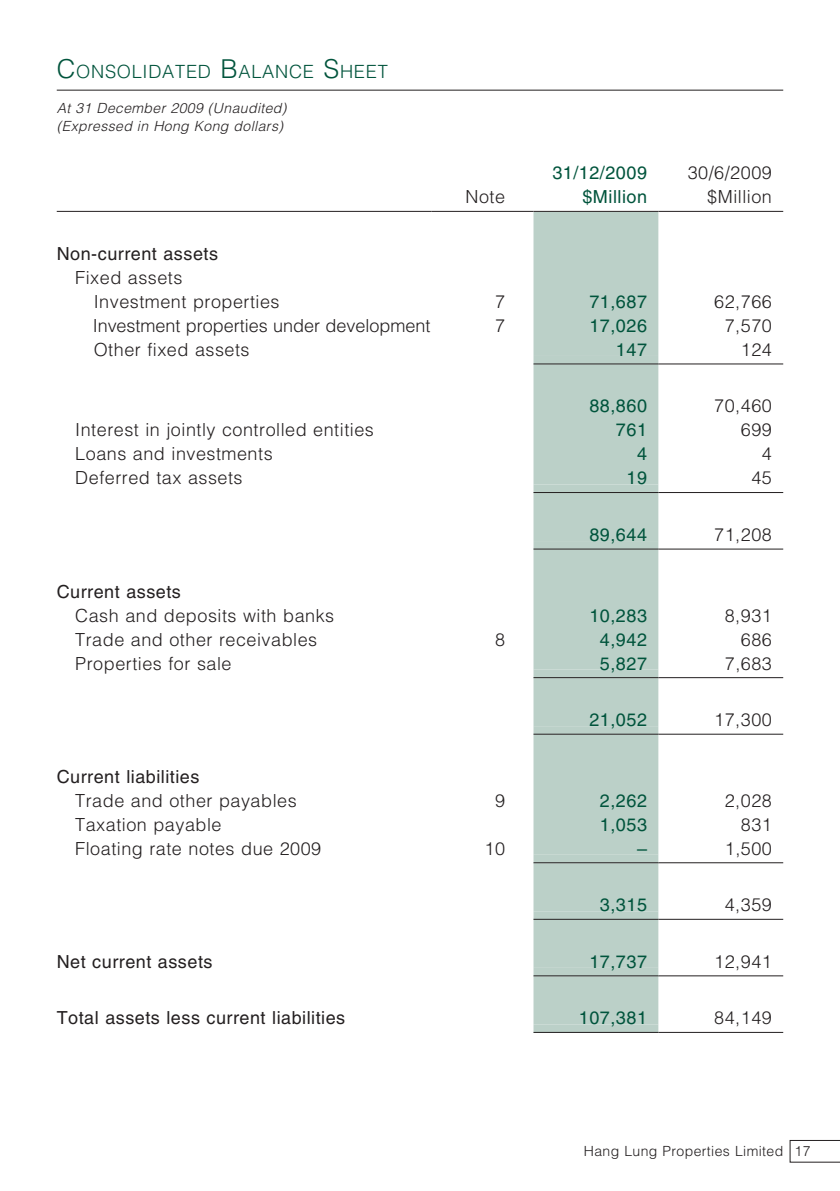
<style>
.page{position:relative;width:840px;height:1191px;background:#fff}
.page>*{position:absolute;margin:0;border:0;box-sizing:border-box;transform-origin:0 0}
.t1{font:300 18.2px "Helvetica LT Std";letter-spacing:.04em;color:#00543c}
.t2{font:300 18px/24px "Helvetica LT Std";letter-spacing:.03em;color:#231f20}
.t3{font:18px "Helvetica LT Std";letter-spacing:.03em;color:#00543c}
.t4{font:18px "Helvetica LT Std";letter-spacing:.03em;color:#231f20}
.t5{font:300 18px "Helvetica LT Std";color:#231f20}
.t6{font:italic 300 14px/18px "Helvetica LT Std";letter-spacing:.03em;color:#231f20}
.t7{font:300 14px "Helvetica LT Std";letter-spacing:.03em;color:#231f20}
.s1{font-size:26px}
</style>
<div class="page">
<svg style="left:789px;top:1140px;width:50px;height:22px"></svg>
<hr style="left:57px;top:90px;width:725px;height:1px;background:#231f20">
<div style="left:533px;top:212px;width:125px;height:144px;background:#bbd0c8"></div>
<div style="left:533px;top:356px;width:125px;height:676px;background:#bbd0c8"></div>
<hr style="left:57px;top:211px;width:374px;height:1px;background:#231f20">
<hr style="left:431px;top:211px;width:102px;height:1px;background:#231f20">
<hr style="left:533px;top:211px;width:125px;height:1px;background:#231f20">
<hr style="left:658px;top:211px;width:124px;height:1px;background:#231f20">
<hr style="left:533px;top:363px;width:125px;height:1px;background:#231f20">
<hr style="left:658px;top:363px;width:124px;height:1px;background:#231f20">
<hr style="left:533px;top:492px;width:125px;height:1px;background:#231f20">
<hr style="left:658px;top:492px;width:124px;height:1px;background:#231f20">
<hr style="left:533px;top:548px;width:125px;height:1px;background:#231f20">
<hr style="left:658px;top:548px;width:124px;height:1px;background:#231f20">
<hr style="left:533px;top:677px;width:125px;height:1px;background:#231f20">
<hr style="left:658px;top:677px;width:124px;height:1px;background:#231f20">
<hr style="left:533px;top:733px;width:125px;height:1px;background:#231f20">
<hr style="left:658px;top:733px;width:124px;height:1px;background:#231f20">
<hr style="left:533px;top:862px;width:125px;height:1px;background:#231f20">
<hr style="left:658px;top:862px;width:124px;height:1px;background:#231f20">
<hr style="left:533px;top:918px;width:125px;height:1px;background:#231f20">
<hr style="left:658px;top:918px;width:124px;height:1px;background:#231f20">
<hr style="left:533px;top:975px;width:125px;height:1px;background:#231f20">
<hr style="left:658px;top:975px;width:124px;height:1px;background:#231f20">
<hr style="left:533px;top:1032px;width:125px;height:1px;background:#231f20">
<hr style="left:658px;top:1032px;width:124px;height:1px;background:#231f20">
<p class="t1" style="left:57px;top:60px;width:332px"><span class="s1">C</span>ONSOLIDATED <span class="s1">B</span>ALANCE <span class="s1">S</span>HEET</p>
<p class="t6" style="left:57px;top:99px;width:231px">At 31 December 2009 (Unaudited) (Expressed in Hong Kong dollars)</p>
<p class="t4" style="left:57px;top:243px;width:163px">Non-current assets</p>
<p class="t2" style="left:94px;top:265px;width:187px;text-indent:-19px">Fixed assets<br>Investment properties</p>
<p class="t3" style="left:552px;top:163px;width:96px">31/12/2009</p>
<p class="t2" style="left:687px;top:161px;width:86px">30/6/2009</p>
<p class="t2" style="left:465px;top:185px;width:41px">Note</p>
<p class="t3" style="left:582px;top:187px;width:66px">$Million</p>
<p class="t2" style="left:707px;top:185px;width:66px">$Million</p>
<p class="t2" style="left:495px;top:289px;width:12px">7</p>
<p class="t3" style="left:589px;top:291px;width:59px">71,687</p>
<p class="t2" style="left:713px;top:289px;width:59px">62,766</p>
<p class="t5" style="left:93px;top:314px;width:339px">Investment properties under development</p>
<p class="t2" style="left:495px;top:313px;width:12px">7</p>
<p class="t3" style="left:589px;top:315px;width:59px">17,026</p>
<p class="t2" style="left:724px;top:313px;width:49px">7,570</p>
<p class="t2" style="left:94px;top:337px;width:157px">Other fixed assets</p>
<p class="t3" style="left:615px;top:339px;width:33px">147</p>
<p class="t2" style="left:740px;top:337px;width:33px">124</p>
<p class="t3" style="left:589px;top:396px;width:59px">88,860</p>
<p class="t2" style="left:713px;top:394px;width:59px">70,460</p>
<p class="t2" style="left:75px;top:418px;width:300px">Interest in jointly controlled entities</p>
<p class="t3" style="left:615px;top:420px;width:33px">761</p>
<p class="t2" style="left:740px;top:418px;width:33px">699</p>
<p class="t2" style="left:75px;top:442px;width:199px">Loans and investments</p>
<p class="t3" style="left:636px;top:444px;width:12px">4</p>
<p class="t2" style="left:761px;top:442px;width:12px">4</p>
<p class="t2" style="left:75px;top:466px;width:169px">Deferred tax assets</p>
<p class="t3" style="left:626px;top:468px;width:22px">19</p>
<p class="t2" style="left:751px;top:466px;width:22px">45</p>
<p class="t3" style="left:589px;top:524px;width:59px">89,644</p>
<p class="t2" style="left:713px;top:522px;width:59px">71,208</p>
<p class="t4" style="left:57px;top:581px;width:126px">Current assets</p>
<p class="t2" style="left:75px;top:603px;width:260px">Cash and deposits with banks</p>
<p class="t3" style="left:589px;top:605px;width:59px">10,283</p>
<p class="t2" style="left:724px;top:603px;width:49px">8,931</p>
<p class="t2" style="left:75px;top:627px;width:243px">Trade and other receivables</p>
<p class="t2" style="left:495px;top:627px;width:12px">8</p>
<p class="t3" style="left:599px;top:629px;width:49px">4,942</p>
<p class="t2" style="left:740px;top:627px;width:33px">686</p>
<p class="t2" style="left:75px;top:651px;width:158px">Properties for sale</p>
<p class="t3" style="left:599px;top:653px;width:49px">5,827</p>
<p class="t2" style="left:724px;top:651px;width:49px">7,683</p>
<p class="t3" style="left:589px;top:709px;width:59px">21,052</p>
<p class="t2" style="left:713px;top:707px;width:59px">17,300</p>
<p class="t4" style="left:57px;top:766px;width:144px">Current liabilities</p>
<p class="t2" style="left:75px;top:788px;width:223px">Trade and other payables</p>
<p class="t2" style="left:495px;top:788px;width:12px">9</p>
<p class="t3" style="left:599px;top:790px;width:49px">2,262</p>
<p class="t2" style="left:724px;top:788px;width:49px">2,028</p>
<p class="t2" style="left:75px;top:812px;width:148px">Taxation payable</p>
<p class="t3" style="left:599px;top:814px;width:49px">1,053</p>
<p class="t2" style="left:740px;top:812px;width:33px">831</p>
<p class="t2" style="left:75px;top:836px;width:247px">Floating rate notes due 2009</p>
<p class="t2" style="left:484px;top:836px;width:22px">10</p>
<p class="t3" style="left:636px;top:838px;width:12px">–</p>
<p class="t2" style="left:724px;top:836px;width:49px">1,500</p>
<p class="t3" style="left:599px;top:894px;width:49px">3,315</p>
<p class="t2" style="left:724px;top:892px;width:49px">4,359</p>
<p class="t4" style="left:57px;top:951px;width:157px">Net current assets</p>
<p class="t3" style="left:589px;top:951px;width:59px">17,737</p>
<p class="t2" style="left:713px;top:949px;width:59px">12,941</p>
<p class="t4" style="left:57px;top:1007px;width:290px">Total assets less current liabilities</p>
<p class="t3" style="left:578px;top:1007px;width:70px">107,381</p>
<p class="t2" style="left:713px;top:1005px;width:59px">84,149</p>
<p class="t7" style="left:583px;top:1142px;width:228px">Hang Lung Properties Limited 17</p>
</div>
